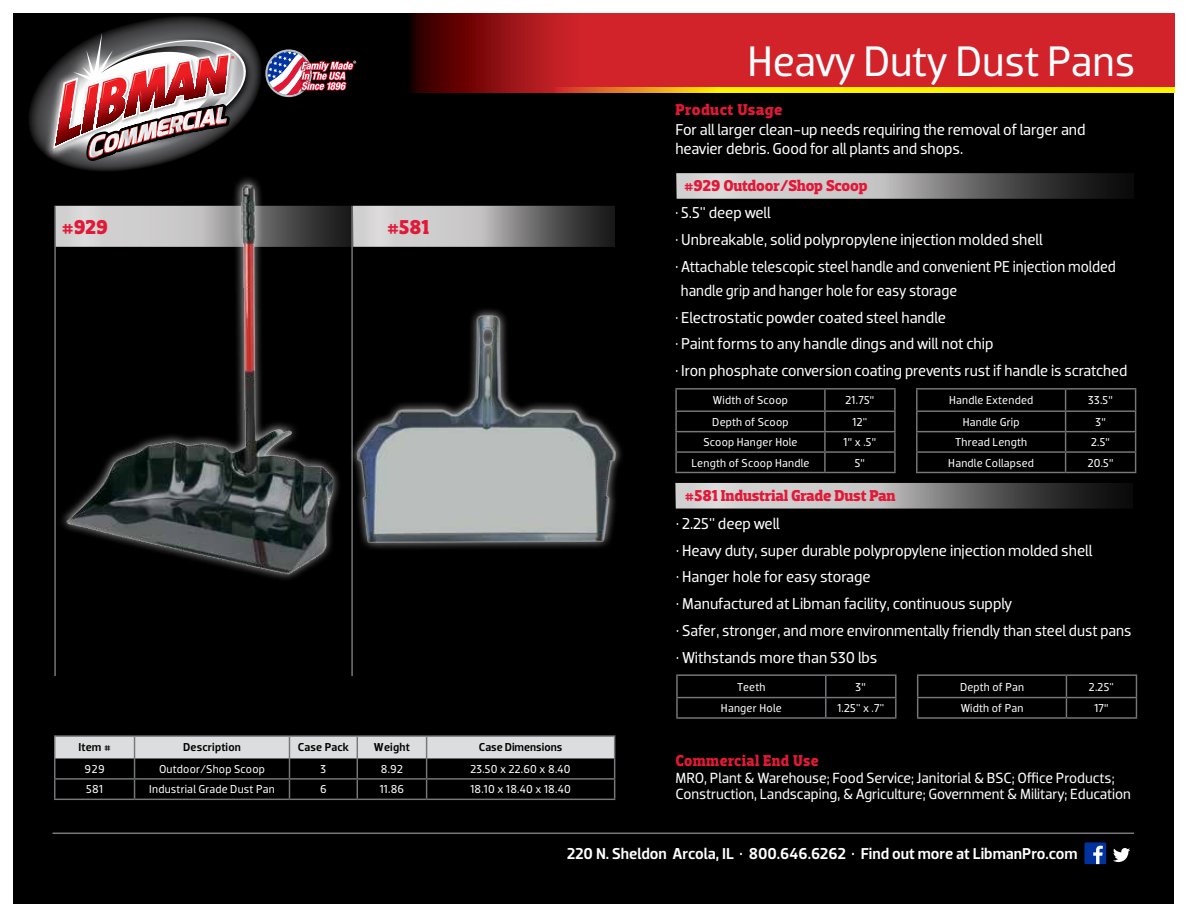
<style>
.page{position:relative;width:1188px;height:918px;background:#fff}
.page>*{position:absolute;margin:0;border:0;box-sizing:border-box;transform-origin:0 0}
.t1{font:43.5px "Dobra";letter-spacing:-.005em;color:#fff}
.t2{font:700 20.4px "Dobra Slab";color:#e31837}
.t3{font:16.05px/19.2px "Dobra";letter-spacing:-.005em;color:#fff}
.t4{font:500 16.05px "Dobra";color:#fff}
.t5{font:700 16.05px "Dobra Slab";letter-spacing:-.005em;color:#e31837}
.t6{font:700 16.05px "Dobra Slab";letter-spacing:.025em;color:#e31837;scale:.95 1}
.t7{font:700 16.05px "Dobra Slab";letter-spacing:.03em;color:#e31837}
.t8{font:15px/16.5px "Dobra";color:#fff}
.t9{font:11.7px "Dobra";letter-spacing:.02em;color:#fff}
.t10{font:500 11.7px "Dobra";letter-spacing:.01em;color:#000}
</style>
<div class="page">
<div style="left:14px;top:14px;width:1160px;height:890px;background:#000"></div>
<svg style="left:356px;top:14px;width:818px;height:79px;background:#b21d21"></svg>
<svg style="left:555px;top:88px;width:619px;height:5px;background:#f8d707"></svg>
<hr style="left:53px;top:833px;width:1081px;height:1px;background:#77787b">
<svg style="left:19px;top:13px;width:337px;height:158px"></svg>
<div style="left:1085px;top:842px;width:21px;height:22px;background:#0033a0"></div>
<svg style="left:1093px;top:846px;width:10px;height:18px"></svg>
<svg style="left:1113px;top:848px;width:17px;height:14px"></svg>
<svg style="left:675px;top:483px;width:454px;height:26px;background:#8a8989"></svg>
<svg style="left:56px;top:206px;width:295px;height:41px"></svg>
<svg style="left:353px;top:206px;width:262px;height:41px;background:#969596"></svg>
<hr style="left:54px;top:735px;width:81px;height:2px;background:#77787b">
<hr style="left:135px;top:735px;width:154px;height:2px;background:#77787b">
<hr style="left:289px;top:735px;width:68px;height:2px;background:#77787b">
<hr style="left:357px;top:735px;width:70px;height:2px;background:#77787b">
<hr style="left:427px;top:735px;width:188px;height:2px;background:#77787b">
<svg style="left:54px;top:736px;width:561px;height:63px"></svg>
<hr style="left:54px;top:799px;width:81px;height:1px;background:#77787b">
<hr style="left:135px;top:799px;width:154px;height:1px;background:#77787b">
<hr style="left:289px;top:799px;width:68px;height:1px;background:#77787b">
<hr style="left:357px;top:799px;width:70px;height:1px;background:#77787b">
<hr style="left:427px;top:799px;width:188px;height:1px;background:#77787b">
<svg style="left:676px;top:173px;width:454px;height:26px;background:#8b8a8a"></svg>
<svg style="left:675px;top:412px;width:2px;height:60px"></svg>
<hr style="left:675px;top:431px;width:150px;height:1px;background:#77787b">
<hr style="left:675px;top:451px;width:150px;height:2px;background:#77787b">
<hr style="left:675px;top:472px;width:150px;height:1px;background:#77787b">
<hr style="left:675px;top:388px;width:150px;height:2px;background:#77787b">
<hr style="left:675px;top:390px;width:2px;height:20px;background:#77787b">
<hr style="left:1066px;top:388px;width:70px;height:2px;background:#77787b">
<hr style="left:675px;top:410px;width:150px;height:2px;background:#77787b">
<hr style="left:1066px;top:410px;width:70px;height:2px;background:#77787b">
<hr style="left:1066px;top:431px;width:70px;height:1px;background:#77787b">
<hr style="left:1066px;top:451px;width:70px;height:2px;background:#77787b">
<svg style="left:1135px;top:390px;width:1px;height:82px"></svg>
<hr style="left:1066px;top:472px;width:70px;height:1px;background:#77787b">
<hr style="left:916px;top:388px;width:150px;height:2px;background:#77787b">
<hr style="left:916px;top:390px;width:2px;height:20px;background:#77787b">
<hr style="left:916px;top:410px;width:150px;height:2px;background:#77787b">
<hr style="left:916px;top:431px;width:150px;height:1px;background:#77787b">
<hr style="left:916px;top:451px;width:150px;height:2px;background:#77787b">
<svg style="left:916px;top:412px;width:2px;height:60px"></svg>
<svg style="left:1065px;top:390px;width:1px;height:82px"></svg>
<hr style="left:916px;top:472px;width:150px;height:1px;background:#77787b">
<hr style="left:825px;top:431px;width:71px;height:1px;background:#77787b">
<hr style="left:825px;top:451px;width:71px;height:2px;background:#77787b">
<svg style="left:824px;top:412px;width:2px;height:60px"></svg>
<svg style="left:894px;top:412px;width:2px;height:60px"></svg>
<hr style="left:825px;top:472px;width:71px;height:1px;background:#77787b">
<hr style="left:825px;top:388px;width:71px;height:2px;background:#77787b">
<hr style="left:824px;top:390px;width:2px;height:20px;background:#77787b">
<hr style="left:894px;top:390px;width:2px;height:20px;background:#77787b">
<hr style="left:825px;top:410px;width:71px;height:2px;background:#77787b">
<hr style="left:54px;top:206px;width:2px;height:470px;background:#77787b">
<hr style="left:351px;top:206px;width:2px;height:470px;background:#77787b">
<svg style="left:676px;top:698px;width:2px;height:19px"></svg>
<hr style="left:676px;top:717px;width:150px;height:2px;background:#77787b">
<hr style="left:676px;top:674px;width:150px;height:2px;background:#77787b">
<hr style="left:676px;top:676px;width:2px;height:21px;background:#77787b">
<hr style="left:1066px;top:674px;width:71px;height:2px;background:#77787b">
<hr style="left:676px;top:697px;width:150px;height:1px;background:#77787b">
<hr style="left:1066px;top:697px;width:71px;height:1px;background:#77787b">
<svg style="left:1136px;top:676px;width:1px;height:41px"></svg>
<hr style="left:1066px;top:717px;width:71px;height:2px;background:#77787b">
<hr style="left:917px;top:674px;width:149px;height:2px;background:#77787b">
<hr style="left:917px;top:697px;width:149px;height:1px;background:#77787b">
<svg style="left:917px;top:676px;width:1px;height:41px"></svg>
<svg style="left:1066px;top:676px;width:1px;height:41px"></svg>
<hr style="left:917px;top:717px;width:149px;height:2px;background:#77787b">
<svg style="left:895px;top:698px;width:2px;height:19px"></svg>
<hr style="left:826px;top:717px;width:71px;height:2px;background:#77787b">
<hr style="left:826px;top:674px;width:71px;height:2px;background:#77787b">
<svg style="left:825px;top:676px;width:1px;height:41px"></svg>
<hr style="left:895px;top:676px;width:2px;height:21px;background:#77787b">
<hr style="left:826px;top:697px;width:71px;height:1px;background:#77787b">
<div style="left:58px;top:175px;width:284px;height:407px;background:#fff;opacity:.75"></div>
<img style="left:63px;top:184px;width:258px;height:393px">
<div style="left:349px;top:307px;width:275px;height:244px;background:#fff;opacity:.75"></div>
<img style="left:353px;top:312px;width:266px;height:233px">
<p class="t2" style="left:62px;top:215px;width:48px">#929</p>
<p class="t2" style="left:387px;top:215px;width:44px">#581</p>
<p class="t10" style="left:78px;top:740px;width:34px">Item #</p>
<p class="t10" style="left:183px;top:740px;width:60px">Description</p>
<p class="t10" style="left:298px;top:740px;width:53px">Case Pack</p>
<p class="t10" style="left:374px;top:740px;width:37px">Weight</p>
<p class="t10" style="left:479px;top:740px;width:85px">Case Dimensions</p>
<p class="t9" style="left:85px;top:762px;width:22px">929</p>
<p class="t9" style="left:159px;top:762px;width:108px">Outdoor/Shop Scoop</p>
<p class="t9" style="left:321px;top:762px;width:7px">3</p>
<p class="t9" style="left:381px;top:762px;width:24px">8.92</p>
<p class="t9" style="left:471px;top:762px;width:102px">23.50 x 22.60 x 8.40</p>
<p class="t9" style="left:86px;top:783px;width:19px">581</p>
<p class="t9" style="left:149px;top:783px;width:127px">Industrial Grade Dust Pan</p>
<p class="t9" style="left:320px;top:783px;width:8px">6</p>
<p class="t9" style="left:380px;top:783px;width:26px">11.86</p>
<p class="t9" style="left:470px;top:783px;width:102px">18.10 x 18.40 x 18.40</p>
<h1 class="t1" style="left:747px;top:36px;width:390px">Heavy Duty Dust Pans</h1>
<p class="t7" style="left:675px;top:101px;width:109px">Product Usage</p>
<p class="t3" style="left:675px;top:120px;width:412px">For all larger clean-up needs requiring the removal of larger and heavier debris. Good for all plants and shops.</p>
<p class="t5" style="left:684px;top:176px;width:185px">#929 Outdoor/Shop Scoop</p>
<p class="t3" style="left:675px;top:203px;width:97px">• 5.5" deep well</p>
<p class="t3" style="left:675px;top:230px;width:369px">• Unbreakable, solid polypropylene injection molded shell</p>
<p class="t3" style="left:681px;top:254px;width:436px;line-height:24px;text-indent:-5px">• Attachable telescopic steel handle and convenient PE injection molded handle grip and hanger hole for easy storage</p>
<p class="t3" style="left:675px;top:308px;width:272px">• Electrostatic powder coated steel handle</p>
<p class="t3" style="left:675px;top:335px;width:320px">• Paint forms to any handle dings and will not chip</p>
<p class="t3" style="left:675px;top:361px;width:454px">• Iron phosphate conversion coating prevents rust if handle is scratched</p>
<p class="t9" style="left:713px;top:394px;width:77px">Width of Scoop</p>
<p class="t9" style="left:846px;top:394px;width:30px">21.75”</p>
<p class="t9" style="left:949px;top:394px;width:86px">Handle Extended</p>
<p class="t9" style="left:1088px;top:394px;width:26px">33.5”</p>
<p class="t9" style="left:712px;top:415px;width:78px">Depth of Scoop</p>
<p class="t9" style="left:853px;top:415px;width:16px">12"</p>
<p class="t9" style="left:963px;top:415px;width:58px">Handle Grip</p>
<p class="t9" style="left:1095px;top:415px;width:12px">3”</p>
<p class="t9" style="left:703px;top:435px;width:96px">Scoop Hanger Hole</p>
<p class="t9" style="left:844px;top:435px;width:34px">1” x .5”</p>
<p class="t9" style="left:955px;top:435px;width:74px">Thread Length</p>
<p class="t9" style="left:1091px;top:435px;width:20px">2.5”</p>
<p class="t9" style="left:691px;top:456px;width:120px">Length of Scoop Handle</p>
<p class="t9" style="left:855px;top:456px;width:12px">5”</p>
<p class="t9" style="left:948px;top:456px;width:87px">Handle Collapsed</p>
<p class="t9" style="left:1088px;top:456px;width:27px">20.5”</p>
<p class="t5" style="left:685px;top:486px;width:212px">#581 Industrial Grade Dust Pan</p>
<p class="t3" style="left:676px;top:514px;width:105px">• 2.25" deep well</p>
<p class="t3" style="left:676px;top:541px;width:418px">• Heavy duty, super durable polypropylene injection molded shell</p>
<p class="t3" style="left:676px;top:567px;width:196px">• Hanger hole for easy storage</p>
<p class="t3" style="left:676px;top:594px;width:338px">• Manufactured at Libman facility, continuous supply</p>
<p class="t3" style="left:676px;top:621px;width:457px">• Safer, stronger, and more environmentally friendly than steel dust pans</p>
<p class="t3" style="left:676px;top:648px;width:203px">• Withstands more than 530 lbs</p>
<p class="t9" style="left:737px;top:680px;width:30px">Teeth</p>
<p class="t9" style="left:856px;top:680px;width:12px">3”</p>
<p class="t9" style="left:960px;top:680px;width:66px">Depth of Pan</p>
<p class="t9" style="left:1089px;top:680px;width:26px">2.25"</p>
<p class="t9" style="left:721px;top:701px;width:62px">Hanger Hole</p>
<p class="t9" style="left:837px;top:701px;width:48px">1.25" x .7"</p>
<p class="t9" style="left:961px;top:701px;width:64px">Width of Pan</p>
<p class="t9" style="left:1094px;top:701px;width:16px">17”</p>
<p class="t6" style="left:675px;top:751px;width:153px">Commercial End Use</p>
<p class="t8" style="left:675px;top:769px;width:457px">MRO, Plant &amp; Warehouse; Food Service; Janitorial &amp; BSC; Office Products;<br>Construction, Landscaping, &amp; Agriculture; Government &amp; Military; Education</p>
<p class="t4" style="left:567px;top:845px;width:512px">220 N. Sheldon Arcola, IL • 800.646.6262 • Find out more at LibmanPro.com</p>
</div>
